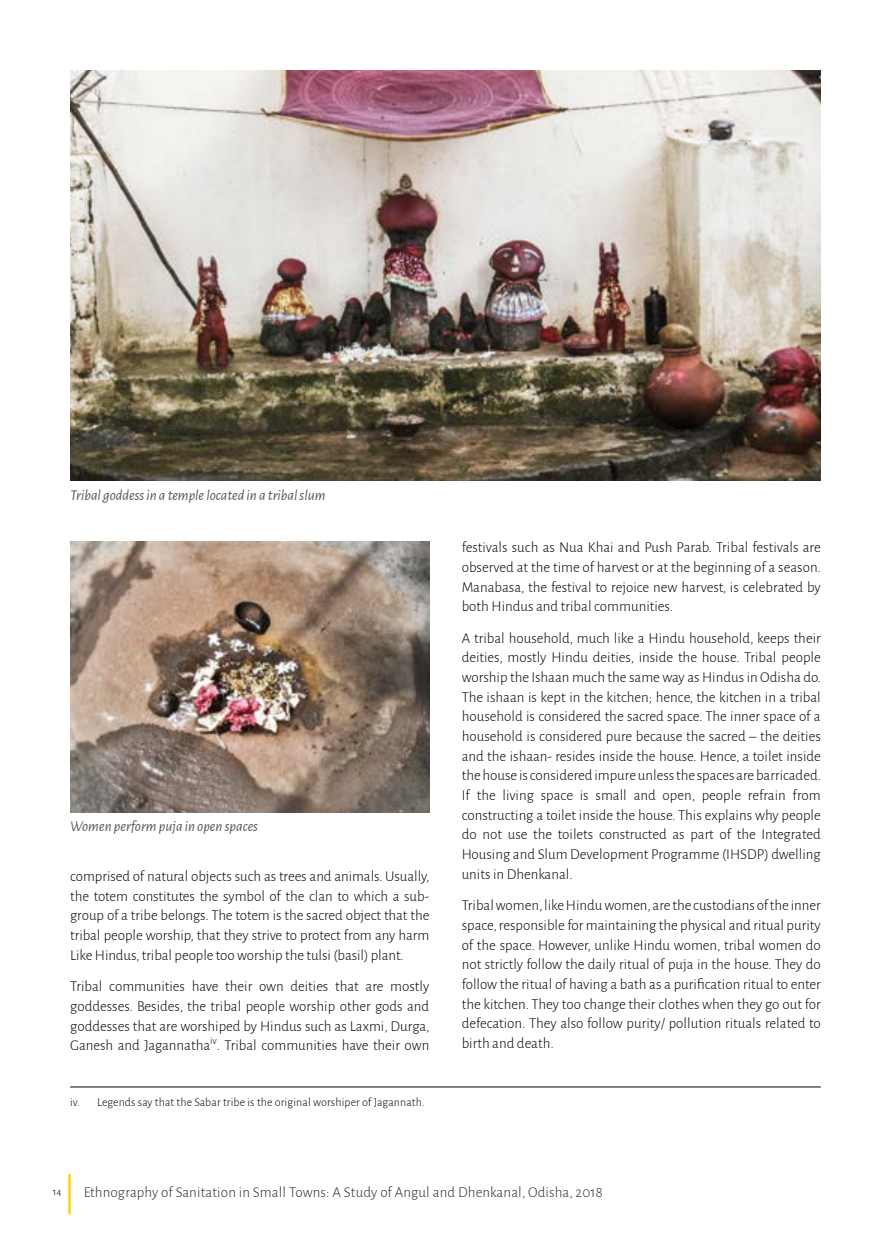
<style>
.page{position:relative;width:891px;height:1242px;background:#fff}
.page>*{position:absolute;margin:0;border:0;box-sizing:border-box;transform-origin:0 0}
.t1{font:300 15px/19.6px "Alegreya Sans";color:#000;text-align:justify}
.t2{font:italic 15px "Alegreya Sans";color:#58595b}
.t3{font:300 12px "Alegreya Sans";letter-spacing:.01em;color:#000}
.t4{font:10.5px "Alegreya Sans";color:#000}
</style>
<div class="page">
<svg style="left:68px;top:1174px;width:3px;height:41px"></svg>
<img style="left:70px;top:541px;width:359px;height:271px">
<img style="left:70px;top:70px;width:751px;height:410px">
<hr style="left:70px;top:1087px;width:751px;height:1px;background:#000">
<p class="t2" style="left:70px;top:485px;width:257px">Tribal goddess in a temple located in a tribal slum</p>
<p class="t2" style="left:70px;top:816px;width:189px">Women perform puja in open spaces</p>
<p class="t1" style="left:70px;top:866px;width:361px">comprised of natural objects such as trees and animals. Usually, the totem constitutes the symbol of the clan to which a sub&shy;group of a tribe belongs. The totem is the sacred object that the tribal people worship, that they strive to protect from any harm Like Hindus, tribal people too worship the tulsi (basil) plant.</p>
<p class="t1" style="left:70px;top:976px;width:361px">Tribal communities have their own deities that are mostly goddesses. Besides, the tribal people worship other gods and goddesses that are worshiped by Hindus such as Laxmi, Durga, Ganesh and Jagannatha<sup>iv</sup>. Tribal communities have their own</p>
<p class="t3" style="left:70px;top:1095px;width:356px">iv. Legends say that the Sabar tribe is the original worshiper of Jagannath.</p>
<p class="t1" style="left:462px;top:537px;width:361px">festivals such as Nua Khai and Push Parab. Tribal festivals are observed at the time of harvest or at the beginning of a season.<br>Manabasa, the festival to rejoice new harvest, is celebrated by both Hindus and tribal communities.</p>
<p class="t1" style="left:462px;top:628px;width:361px">A tribal household, much like a Hindu household, keeps their deities, mostly Hindu deities, inside the house. Tribal people worship the Ishaan much the same way as Hindus in Odisha do.<br>The ishaan is kept in the kitchen; hence, the kitchen in a tribal household is considered the sacred space. The inner space of a household is considered pure because the sacred – the deities and the ishaan- resides inside the house. Hence, a toilet inside the house is considered impure unless the spaces are barricaded.<br>If the living space is small and open, people refrain from constructing a toilet inside the house. This explains why people do not use the toilets constructed as part of the Integrated Housing and Slum Development Programme (IHSDP) dwelling units in Dhenkanal.</p>
<p class="t1" style="left:462px;top:895px;width:361px">Tribal women, like Hindu women, are the custodians of the inner space, responsible for maintaining the physical and ritual purity of the space. However, unlike Hindu women, tribal women do not strictly follow the daily ritual of puja in the house. They do follow the ritual of having a bath as a purification ritual to enter the kitchen. They too change their clothes when they go out for defecation. They also follow purity/ pollution rituals related to birth and death.</p>
<p class="t4" style="left:53px;top:1184px;width:10px">14</p>
<p class="t1" style="left:83px;top:1182px;width:521px">Ethnography of Sanitation in Small Towns: A Study of Angul and Dhenkanal, Odisha, 2018</p>
</div>
